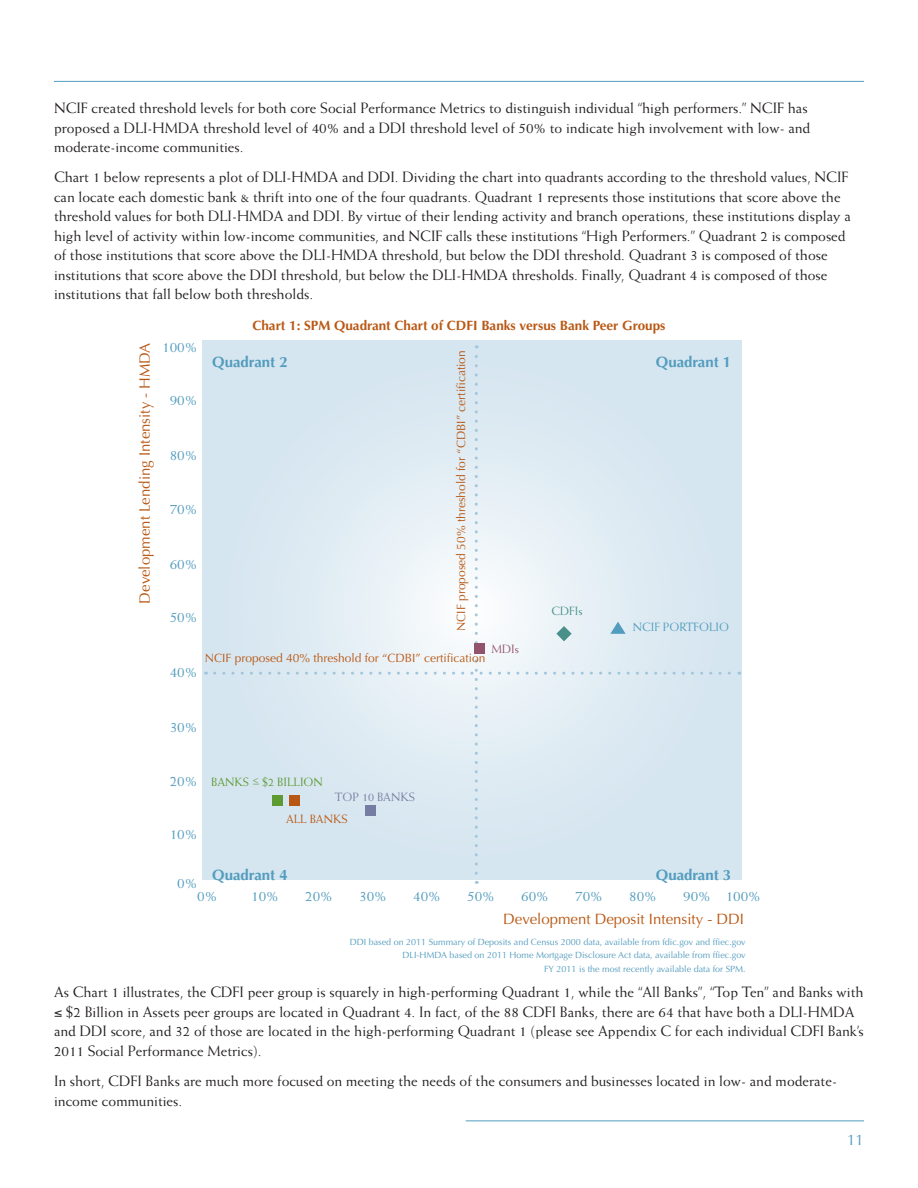
<style>
.page{position:relative;width:918px;height:1188px;background:#fff}
.page>*{position:absolute;margin:0;border:0;box-sizing:border-box;transform-origin:0 0}
.text_1{font:15px/19.5px "Weiss";color:#231f20}
.t1{font:15px "Weiss";color:#529cbe}
.t2{font:15px "Optima";color:#b95814}
.t3{font:700 15px "Optima";color:#529cbe}
.sidebar_subhead{font:15px "Optima";color:#529cbe}
.Chart_Title{font:700 13.5px "Optima";color:#b95814}
.t4{font:12px "Optima";color:#b95814}
.t5{font:12px "Weiss";color:#5d9a32}
.t6{font:12px "Weiss";color:#529cbe}
.t7{font:12px "Weiss";color:#767da2}
.t8{font:12px "Weiss";color:#b95814}
.t9{font:12px "Weiss";color:#489089}
.t10{font:12px "Weiss";color:#93536b}
.chart_note{font:9px "Optima";color:#529cbe}
</style>
<div class="page">
<hr style="left:54px;top:81px;width:810px;height:1px;background:#529cbe">
<hr style="left:466px;top:1120px;width:398px;height:1px;background:#529cbe">
<div style="left:202px;top:340px;width:540px;height:540px;background:#d6e6f0"></div>
<svg style="left:215px;top:345px;width:525px;height:528px"></svg>
<div style="left:289px;top:795px;width:11px;height:11px;background:#b95814"></div>
<p class="text_1" style="left:54px;top:98px;width:758px">NCIF created threshold levels for both core Social Performance Metrics to distinguish individual “high performers.” NCIF has proposed a DLI-HMDA threshold level of 40% and a DDI threshold level of 50% to indicate high involvement with low- and moderate-income communities.</p>
<p class="text_1" style="left:54px;top:167px;width:798px">Chart 1 below represents a plot of DLI-HMDA and DDI. Dividing the chart into quadrants according to the threshold values, NCIF can locate each domestic bank &amp; thrift into one of the four quadrants. Quadrant 1 represents those institutions that score above the threshold values for both DLI-HMDA and DDI. By virtue of their lending activity and branch operations, these institutions display a high level of activity within low-income communities, and NCIF calls these institutions “High Performers.” Quadrant 2 is composed of those institutions that score above the DLI-HMDA threshold, but below the DDI threshold. Quadrant 3 is composed of those institutions that score above the DDI threshold, but below the DLI-HMDA thresholds. Finally, Quadrant 4 is composed of those institutions that fall below both thresholds.</p>
<p class="Chart_Title" style="left:252px;top:317px;width:415px">Chart 1: SPM Quadrant Chart of CDFI Banks versus Bank Peer Groups</p>
<p class="t2" style="left:136px;top:604px;width:262px;rotate:-90deg">Development Lending Intensity - HMDA</p>
<p class="t1" style="left:162px;top:338px;width:36px">100%</p>
<p class="t1" style="left:170px;top:391px;width:29px">90%</p>
<p class="t1" style="left:170px;top:446px;width:29px">80%</p>
<p class="t1" style="left:170px;top:500px;width:29px">70%</p>
<p class="t1" style="left:170px;top:555px;width:29px">60%</p>
<p class="t1" style="left:170px;top:608px;width:29px">50%</p>
<p class="t1" style="left:170px;top:663px;width:29px">40%</p>
<p class="t3" style="left:212px;top:354px;width:77px">Quadrant 2</p>
<p class="t4" style="left:454px;top:631px;width:282px;rotate:-90deg">NCIF proposed 50% threshold for “CDBI” certification</p>
<p class="t10" style="left:491px;top:642px;width:29px">MDIs</p>
<p class="t4" style="left:205px;top:651px;width:282px">NCIF proposed 40% threshold for “CDBI” certification</p>
<p class="t9" style="left:551px;top:603px;width:33px">CDFIs</p>
<p class="t3" style="left:656px;top:354px;width:77px">Quadrant 1</p>
<p class="t6" style="left:633px;top:620px;width:98px">NCIF PORTFOLIO</p>
<p class="t1" style="left:170px;top:718px;width:29px">30%</p>
<p class="t1" style="left:170px;top:772px;width:29px">20%</p>
<p class="t1" style="left:170px;top:825px;width:29px">10%</p>
<p class="t1" style="left:177px;top:874px;width:21px">0%</p>
<p class="t5" style="left:211px;top:775px;width:113px">BANKS &lt;_ $2 BILLION</p>
<p class="t7" style="left:335px;top:790px;width:82px">TOP 10 BANKS</p>
<p class="t8" style="left:286px;top:812px;width:63px">ALL BANKS</p>
<p class="t3" style="left:212px;top:866px;width:77px">Quadrant 4</p>
<p class="t3" style="left:656px;top:866px;width:77px">Quadrant 3</p>
<p class="t1" style="left:197px;top:887px;width:21px">0%</p>
<p class="t1" style="left:251px;top:887px;width:29px">10%</p>
<p class="t1" style="left:305px;top:887px;width:29px">20%</p>
<p class="t1" style="left:359px;top:887px;width:29px">30%</p>
<p class="t1" style="left:413px;top:887px;width:29px">40%</p>
<p class="t1" style="left:467px;top:887px;width:29px">50%</p>
<p class="t1" style="left:521px;top:887px;width:29px">60%</p>
<p class="t1" style="left:575px;top:887px;width:29px">70%</p>
<p class="t1" style="left:629px;top:887px;width:29px">80%</p>
<p class="t1" style="left:683px;top:887px;width:79px">90% 100%</p>
<p class="t2" style="left:503px;top:910px;width:242px">Development Deposit Intensity - DDI</p>
<p class="chart_note" style="left:350px;top:936px;width:397px">DDI based on 2011 Summary of Deposits and Census 2000 data, available from fdic.gov and ffiec.gov</p>
<p class="chart_note" style="left:403px;top:950px;width:345px">DLI-HMDA based on 2011 Home Mortgage Disclosure Act data, available from ffiec.gov</p>
<p class="chart_note" style="left:544px;top:964px;width:203px">FY 2011 is the most recently available data for SPM.</p>
<p class="text_1" style="left:54px;top:982px;width:811px">As Chart 1 illustrates, the CDFI peer group is squarely in high-performing Quadrant 1, while the “All Banks”, “Top Ten” and Banks with ≤ $2 Billion in Assets peer groups are located in Quadrant 4. In fact, of the 88 CDFI Banks, there are 64 that have both a DLI-HMDA and DDI score, and 32 of those are located in the high-performing Quadrant 1 (please see Appendix C for each individual CDFI Bank’s 2011 Social Performance Metrics).</p>
<p class="text_1" style="left:54px;top:1071px;width:785px">In short, CDFI Banks are much more focused on meeting the needs of the consumers and businesses located in low- and moderate&shy;income communities.</p>
<p class="sidebar_subhead" style="left:847px;top:1131px;width:18px">11</p>
</div>
